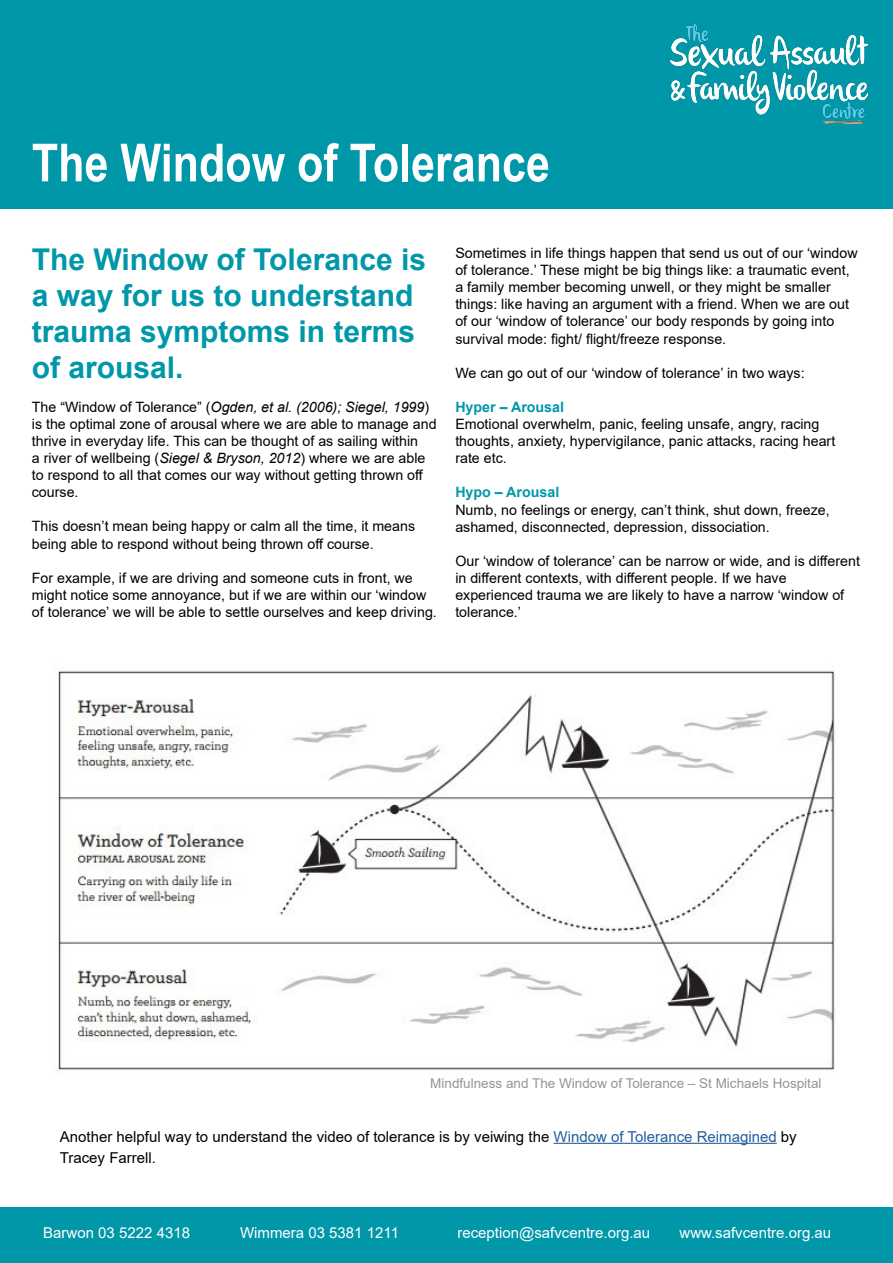
<style>
.page{position:relative;width:893px;height:1263px;background:#fff}
.page>*{position:absolute;margin:0;border:0;box-sizing:border-box;transform-origin:0 0}
.t1{font:700 52.5px "Arial Narrow";color:#fff}
.t2{font:700 30px/36px "Arial";color:#0097a9}
.t3{font:15px/21.6px "Arial";color:#000}
.t4{font:15px "Arial";color:#fff}
.t5{font:14.25px/17.1px "Arial";color:#000}
.t6{font:700 14.25px "Arial";color:#0097a9}
.t7{font:13.5px "Arial";color:#939598}
.s1{font-style:italic}
.s2{color:#215e9e}
</style>
<div class="page">
<div style="left:0;top:0;width:893px;height:208px;background:#0097a9"></div>
<img style="left:671px;top:25px;width:196px;height:99px">
<div style="left:0;top:1207px;width:893px;height:56px;background:#0097a9"></div>
<img style="left:58px;top:670px;width:777px;height:400px">
<hr style="left:554px;top:1143px;width:223px;height:1px;background:#215e9e">
<h1 class="t1" style="left:32px;top:123px;width:519px">The Window of Tolerance</h1>
<h2 class="t2" style="left:32px;top:241px;width:396px">The Window of Tolerance is a way for us to understand trauma symptoms in terms of arousal.</h2>
<p class="t5" style="left:32px;top:398px;width:406px">The “Window of Tolerance” (<span class="s1">Ogden, et al. (2006); Siegel, 1999</span>) is the optimal zone of arousal where we are able to manage and thrive in everyday life. This can be thought of as sailing within<br>a river of wellbeing (<span class="s1">Siegel &amp; Bryson, 2012</span>) where we are able to respond to all that comes our way without getting thrown off course.</p>
<p class="t5" style="left:32px;top:518px;width:385px">This doesn’t mean being happy or calm all the time, it means being able to respond without being thrown off course.</p>
<p class="t5" style="left:32px;top:569px;width:406px">For example, if we are driving and someone cuts in front, we might notice some annoyance, but if we are within our ‘window of tolerance’ we will be able to settle ourselves and keep driving.</p>
<p class="t5" style="left:455px;top:244px;width:404px">Sometimes in life things happen that send us out of our ‘window of tolerance.’ These might be big things like: a traumatic event, a family member becoming unwell, or they might be smaller things: like having an argument with a friend. When we are out of our ‘window of tolerance’ our body responds by going into survival mode: fight/ flight/freeze response.</p>
<p class="t5" style="left:455px;top:364px;width:351px">We can go out of our ‘window of tolerance’ in two ways:</p>
<p class="t6" style="left:455px;top:397px;width:110px">Hyper – Arousal</p>
<p class="t5" style="left:455px;top:415px;width:381px">Emotional overwhelm, panic, feeling unsafe, angry, racing thoughts, anxiety, hypervigilance, panic attacks, racing heart rate etc.</p>
<p class="t6" style="left:455px;top:482px;width:105px">Hypo – Arousal</p>
<p class="t5" style="left:455px;top:501px;width:376px">Numb, no feelings or energy, can’t think, shut down, freeze, ashamed, disconnected, depression, dissociation.</p>
<p class="t5" style="left:455px;top:552px;width:406px">Our ‘window of tolerance’ can be narrow or wide, and is different in different contexts, with different people. If we have experienced trauma we are likely to have a narrow ‘window of tolerance.’</p>
<p class="t7" style="left:430px;top:1074px;width:393px">Mindfulness and The Window of Tolerance – St Michaels Hospital</p>
<p class="t3" style="left:60px;top:1125px;width:738px">Another helpful way to understand the video of tolerance is by veiwing the <span class="s2">Window of Tolerance Reimagined</span> by<br>Tracey Farrell.</p>
<p class="t4" style="left:43px;top:1222px;width:148px">Barwon 03 5222 4318</p>
<p class="t4" style="left:240px;top:1222px;width:160px">Wimmera 03 5381 1211</p>
<p class="t4" style="left:457px;top:1222px;width:194px">reception@safvcentre.org.au</p>
<p class="t4" style="left:679px;top:1222px;width:153px">www.safvcentre.org.au</p>
</div>
